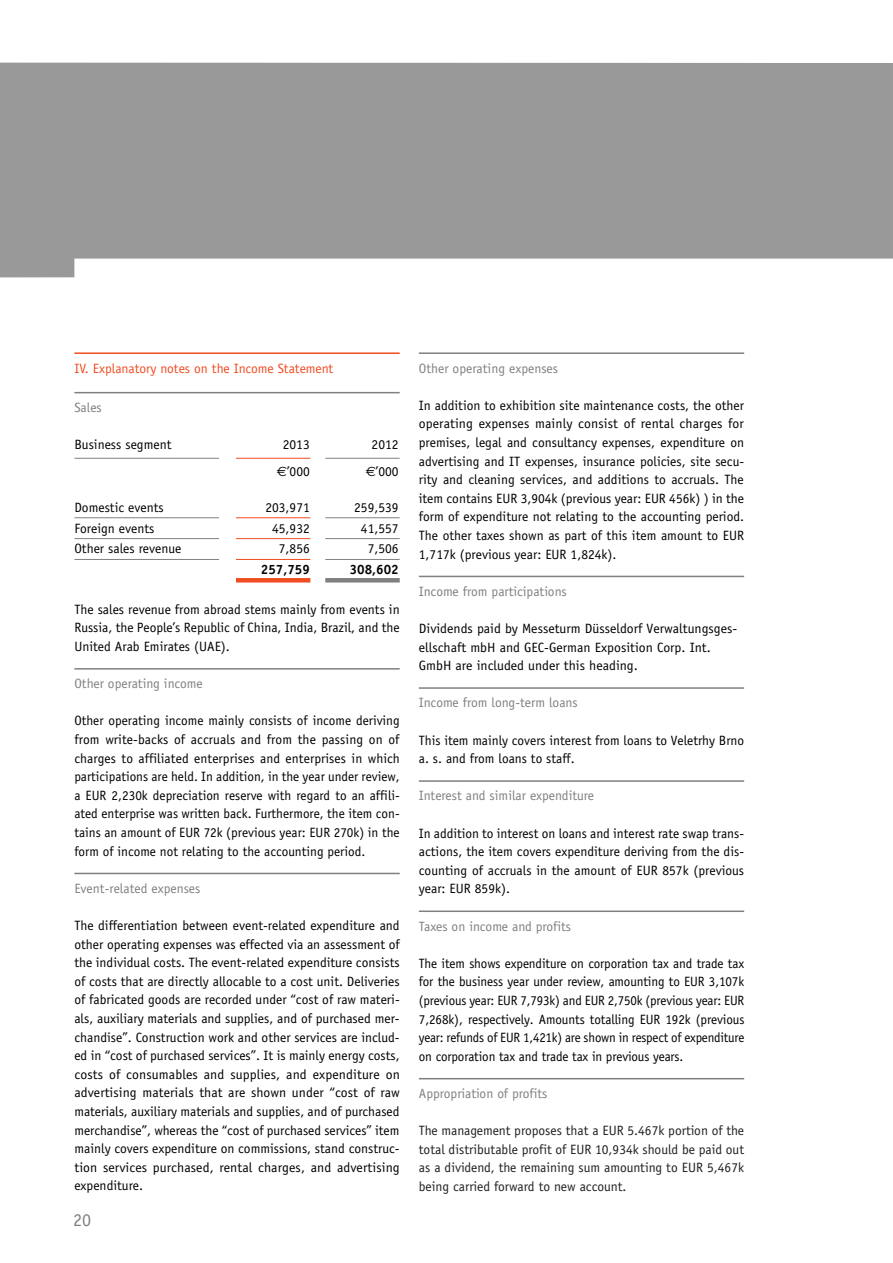
<style>
.page{position:relative;width:893px;height:1263px;background:#fff}
.page>*{position:absolute;margin:0;border:0;box-sizing:border-box;transform-origin:0 0}
.t1{font:18px "Officina Sans Book+PHKRUV";color:#808080}
.t2{font:13.5px/18.6px "Officina Sans Book+PHKRUV";color:#000;text-align:justify}
.t3{font:13.5px "Officina Sans Book+PHKRUV";color:#808080}
.t4{font:13.5px/18.6px "Officina Sans Book+PHKRUV";color:#231f20;text-align:justify}
.t5{font:13.5px "Officina Sans Book+PHKRUV";color:#f04d22}
.t6{font:13.5px "Officina Sans Bold+UXUQYQ";color:#000}
.s1{font-family:"Euro Sans Regular+SGOHSX"}
</style>
<div class="page">
<svg style="left:0;top:63px;width:893px;height:214px;background:#a0a0a0"></svg>
<hr style="left:74px;top:352px;width:326px;height:2px;background:#f04d22">
<hr style="left:74px;top:392px;width:326px;height:1px;background:#808080">
<hr style="left:74px;top:668px;width:326px;height:2px;background:#808080">
<hr style="left:74px;top:873px;width:326px;height:1px;background:#808080">
<hr style="left:419px;top:352px;width:325px;height:2px;background:#808080">
<hr style="left:419px;top:576px;width:325px;height:1px;background:#808080">
<hr style="left:419px;top:687px;width:325px;height:2px;background:#808080">
<hr style="left:419px;top:780px;width:325px;height:2px;background:#808080">
<hr style="left:419px;top:910px;width:325px;height:2px;background:#808080">
<hr style="left:419px;top:1078px;width:325px;height:1px;background:#808080">
<hr style="left:325px;top:458px;width:75px;height:1px;background:#808080">
<hr style="left:236px;top:458px;width:74px;height:1px;background:#f04d22">
<hr style="left:74px;top:458px;width:145px;height:1px;background:#808080">
<hr style="left:325px;top:517px;width:75px;height:1px;background:#808080">
<hr style="left:236px;top:517px;width:74px;height:1px;background:#f04d22">
<hr style="left:74px;top:517px;width:145px;height:1px;background:#808080">
<hr style="left:325px;top:538px;width:75px;height:1px;background:#808080">
<hr style="left:236px;top:538px;width:74px;height:1px;background:#f04d22">
<hr style="left:74px;top:538px;width:145px;height:1px;background:#808080">
<hr style="left:325px;top:559px;width:75px;height:1px;background:#808080">
<hr style="left:236px;top:559px;width:74px;height:1px;background:#f04d22">
<hr style="left:74px;top:559px;width:145px;height:1px;background:#808080">
<hr style="left:325px;top:578px;width:75px;height:4px;background:#808080">
<hr style="left:236px;top:578px;width:74px;height:4px;background:#f04d22">
<p class="t5" style="left:74px;top:363px;width:260px">IV. Explanatory notes on the Income Statement</p>
<p class="t3" style="left:74px;top:402px;width:29px">Sales</p>
<p class="t2" style="left:74px;top:436px;width:99px">Business segment</p>
<p class="t2" style="left:283px;top:436px;width:28px">2013</p>
<p class="t2" style="left:372px;top:436px;width:28px">2012</p>
<p class="t2" style="left:277px;top:463px;width:34px"><span class="s1">€</span>’000</p>
<p class="t2" style="left:366px;top:463px;width:34px"><span class="s1">€</span>’000</p>
<p class="t2" style="left:74px;top:499px;width:91px">Domestic events</p>
<p class="t2" style="left:265px;top:499px;width:46px">203,971</p>
<p class="t2" style="left:354px;top:499px;width:46px">259,539</p>
<p class="t2" style="left:74px;top:520px;width:82px">Foreign events</p>
<p class="t2" style="left:272px;top:520px;width:39px">45,932</p>
<p class="t2" style="left:361px;top:520px;width:39px">41,557</p>
<p class="t2" style="left:74px;top:541px;width:109px">Other sales revenue</p>
<p class="t2" style="left:279px;top:541px;width:32px">7,856</p>
<p class="t2" style="left:368px;top:541px;width:32px">7,506</p>
<p class="t6" style="left:261px;top:565px;width:51px">257,759</p>
<p class="t6" style="left:350px;top:565px;width:51px">308,602</p>
<p class="t2" style="left:74px;top:601px;width:327px">The sales revenue from abroad stems mainly from events in Russia, the People’s Republic of China, India, Brazil, and the United Arab Emirates (UAE).</p>
<p class="t3" style="left:74px;top:678px;width:130px">Other operating income</p>
<p class="t2" style="left:74px;top:713px;width:327px">Other operating income mainly consists of income deriving from write-backs of accruals and from the passing on of charges to affiliated enterprises and enterprises in which participations are held. In addition, in the year under review, a EUR 2,230k depreciation reserve with regard to an affili&shy;ated enterprise was written back. Furthermore, the item con&shy;tains an amount of EUR 72k (previous year: EUR 270k) in the form of income not relating to the accounting period.</p>
<p class="t3" style="left:74px;top:883px;width:128px">Event-related expenses</p>
<p class="t2" style="left:74px;top:917px;width:327px">The differentiation between event-related expenditure and other operating expenses was effected via an assessment of the individual costs. The event-related expenditure consists of costs that are directly allocable to a cost unit. Deliveries of fabricated goods are recorded under “cost of raw materi&shy;als, auxiliary materials and supplies, and of purchased mer&shy;chandise”. Construction work and other services are includ&shy;ed in “cost of purchased services”. It is mainly energy costs, costs of consumables and supplies, and expenditure on advertising materials that are shown under “cost of raw materials, auxiliary materials and supplies, and of purchased merchandise”, whereas the “cost of purchased services” item mainly covers expenditure on commissions, stand construc&shy;tion services purchased, rental charges, and advertising expenditure.</p>
<h1 class="t1" style="left:73px;top:1213px;width:19px">20</h1>
<p class="t3" style="left:419px;top:363px;width:141px">Other operating expenses</p>
<p class="t2" style="left:419px;top:397px;width:327px">In addition to exhibition site maintenance costs, the other operating expenses mainly consist of rental charges for premises, legal and consultancy expenses, expenditure on advertising and IT expenses, insurance policies, site secu&shy;rity and cleaning services, and additions to accruals. The item contains EUR 3,904k (previous year: EUR 456k) ) in the form of expenditure not relating to the accounting period.<br>The other taxes shown as part of this item amount to EUR 1,717k (previous year: EUR 1,824k).</p>
<p class="t3" style="left:419px;top:586px;width:149px">Income from participations</p>
<p class="t2" style="left:419px;top:620px;width:320px;text-align:left">Dividends paid by Messeturm Düsseldorf Verwaltungsges&shy;ellschaft mbH and GEC-German Exposition Corp. Int.<br>GmbH are included under this heading.</p>
<p class="t3" style="left:419px;top:698px;width:160px">Income from long-term loans</p>
<p class="t2" style="left:419px;top:732px;width:327px">This item mainly covers interest from loans to Veletrhy Brno a. s. and from loans to staff.</p>
<p class="t3" style="left:419px;top:791px;width:177px">Interest and similar expenditure</p>
<p class="t2" style="left:419px;top:825px;width:327px">In addition to interest on loans and interest rate swap trans&shy;actions, the item covers expenditure deriving from the dis&shy;counting of accruals in the amount of EUR 857k (previous year: EUR 859k).</p>
<p class="t3" style="left:419px;top:921px;width:154px">Taxes on income and profits</p>
<p class="t2" style="left:419px;top:955px;width:327px">The item shows expenditure on corporation tax and trade tax for the business year under review, amounting to EUR 3,107k (previous year: EUR 7,793k) and EUR 2,750k (previous year: EUR 7,268k), respectively. Amounts totalling EUR 192k (previous year: refunds of EUR 1,421k) are shown in respect of expenditure on corporation tax and trade tax in previous years.</p>
<p class="t3" style="left:419px;top:1088px;width:130px">Appropriation of profits</p>
<p class="t4" style="left:419px;top:1122px;width:327px">The management proposes that a EUR 5.467k portion of the total distributable profit of EUR 10,934k should be paid out as a dividend, the remaining sum amounting to EUR 5,467k being carried forward to new account.</p>
</div>
